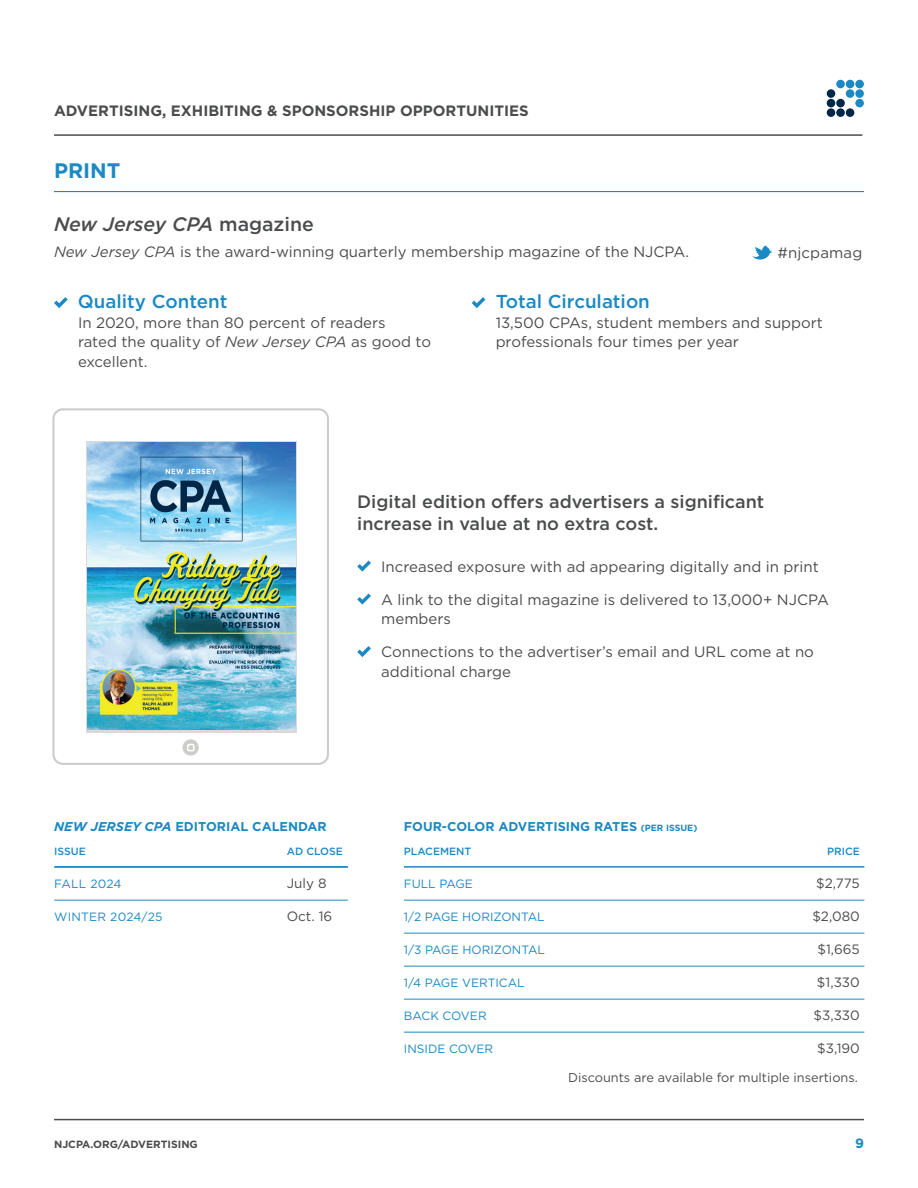
<style>
.page{position:relative;width:918px;height:1188px;background:#fff}
.page>*{position:absolute;margin:0;border:0;box-sizing:border-box;transform-origin:0 0}
.Subhead_title{font:700 21px "Gotham";color:#1b89c3}
.Body_Text{font:italic 500 19.5px "Gotham";color:#4b4c4d}
.Subhead_2{font:500 18.75px "Gotham";color:#1b89c3}
.Subhead_2-2{font:500 18px/22.5px "Gotham";color:#4b4c4d}
.Subhead_2-3{font:15px/19.5px "Gotham";color:#4b4c4d}
.Subhead_2-4{font:15px/19.5px "Gotham";color:#4d4d4f}
.Body_Text-2{font:15px "Gotham";color:#4b4c4d}
.t1{font:700 15px "Gotham";color:#4b4c4d}
.Rates{font:13.5px "Gotham";color:#4b4c4d}
.t2{font:700 13.5px "Gotham";color:#1b89c3}
.Subhead_title-2{font:700 12.75px "Gotham";color:#1b89c3}
.Rates-2{font:12.75px "Gotham";color:#4b4c4d}
.Rates-3{font:12px "Gotham";color:#1b89c3}
.Rates-4{font:12px "Gotham";letter-spacing:.02em;color:#1b89c3}
.Rates-5{font:500 10.5px "Gotham";color:#1b89c3}
.t3{font:700 10.5px "Gotham";color:#4b4c4d}
.s1{font-style:normal}
.s2{font-style:italic}
.s3{font-size:9px}
</style>
<div class="page">
<hr style="left:54px;top:1119px;width:810px;height:1px;background:#4b4c4d">
<hr style="left:54px;top:134px;width:808px;height:2px;background:#4b4c4d">
<div style="left:827px;top:89px;width:8px;height:9px;background:#002748;border-radius:50%"></div>
<div style="left:827px;top:99px;width:8px;height:8px;background:#002748;border-radius:50%"></div>
<div style="left:836px;top:80px;width:9px;height:8px;background:#1b89c3;border-radius:50%"></div>
<div style="left:846px;top:80px;width:8px;height:8px;background:#1b89c3;border-radius:50%"></div>
<div style="left:855px;top:80px;width:9px;height:8px;background:#1b89c3;border-radius:50%"></div>
<div style="left:846px;top:89px;width:8px;height:9px;background:#1b89c3;border-radius:50%"></div>
<div style="left:855px;top:89px;width:9px;height:9px;background:#1b89c3;border-radius:50%"></div>
<div style="left:836px;top:99px;width:9px;height:8px;background:#002748;border-radius:50%"></div>
<div style="left:855px;top:99px;width:9px;height:8px;background:#1b89c3;border-radius:50%"></div>
<div style="left:827px;top:108px;width:8px;height:9px;background:#002748;border-radius:50%"></div>
<div style="left:836px;top:108px;width:9px;height:9px;background:#002748;border-radius:50%"></div>
<div style="left:846px;top:108px;width:8px;height:9px;background:#002748;border-radius:50%"></div>
<hr style="left:54px;top:191px;width:810px;height:1px;background:#1b89c3">
<svg style="left:54px;top:297px;width:14px;height:11px"></svg>
<svg style="left:472px;top:297px;width:13px;height:11px"></svg>
<svg style="left:752px;top:246px;width:20px;height:14px"></svg>
<hr style="left:54px;top:866px;width:294px;height:2px;background:#1b89c3">
<hr style="left:54px;top:900px;width:294px;height:1px;background:#1b89c3">
<hr style="left:404px;top:866px;width:460px;height:2px;background:#1b89c3">
<hr style="left:404px;top:900px;width:460px;height:1px;background:#1b89c3">
<hr style="left:404px;top:933px;width:460px;height:1px;background:#1b89c3">
<hr style="left:404px;top:966px;width:460px;height:1px;background:#1b89c3">
<hr style="left:404px;top:999px;width:460px;height:1px;background:#1b89c3">
<hr style="left:404px;top:1032px;width:460px;height:1px;background:#1b89c3">
<svg style="left:357px;top:561px;width:14px;height:11px"></svg>
<svg style="left:357px;top:594px;width:14px;height:11px"></svg>
<svg style="left:357px;top:646px;width:14px;height:11px"></svg>
<svg style="left:52px;top:408px;width:277px;height:357px;background:#d3d3d2"></svg>
<div style="left:55px;top:410px;width:272px;height:353px;background:#fff;border-radius:8px"></div>
<svg style="left:183px;top:739px;width:16px;height:17px"></svg>
<svg style="left:86px;top:441px;width:211px;height:291px;background:#bccad5"></svg>
<img style="left:87px;top:443px;width:208px;height:287px">
<p class="t1" style="left:54px;top:100px;width:476px">ADVERTISING, EXHIBITING &amp; SPONSORSHIP OPPORTUNITIES</p>
<p class="Subhead_title" style="left:54px;top:156px;width:68px">PRINT</p>
<p class="Body_Text" style="left:54px;top:211px;width:262px">New Jersey CPA <span class="s1">magazine</span></p>
<p class="Body_Text-2" style="left:54px;top:242px;width:637px"><span class="s2">New Jersey CPA</span> is the award-winning quarterly membership magazine of the NJCPA.</p>
<p class="Subhead_2" style="left:78px;top:289px;width:151px">Quality Content</p>
<p class="Subhead_2-4" style="left:78px;top:312px;width:355px">In 2020, more than 80 percent of readers<br>rated the quality of <span class="s2">New Jersey CPA</span> as good to excellent.</p>
<p class="Subhead_2-3" style="left:777px;top:242px;width:87px">#njcpamag</p>
<p class="Subhead_2" style="left:496px;top:289px;width:156px">Total Circulation</p>
<p class="Subhead_2-3" style="left:496px;top:312px;width:329px">13,500 CPAs, student members and support professionals four times per year</p>
<p class="Subhead_2-2" style="left:357px;top:490px;width:409px">Digital edition offers advertisers a significant increase in value at no extra cost.</p>
<p class="Subhead_2-3" style="left:381px;top:556px;width:439px">Increased exposure with ad appearing digitally and in print</p>
<p class="Subhead_2-3" style="left:381px;top:589px;width:449px">A link to the digital magazine is delivered to 13,000+ NJCPA members</p>
<p class="Subhead_2-3" style="left:381px;top:642px;width:434px">Connections to the advertiser’s email and URL come at no additional charge</p>
<p class="Subhead_title-2" style="left:54px;top:818px;width:274px"><span class="s2">NEW JERSEY CPA</span> EDITORIAL CALENDAR</p>
<p class="Subhead_title-2" style="left:404px;top:818px;width:295px">FOUR-COLOR ADVERTISING RATES <span class="s3">(PER ISSUE)</span></p>
<p class="Rates-5" style="left:404px;top:844px;width:69px">PLACEMENT</p>
<p class="Rates-5" style="left:827px;top:844px;width:34px">PRICE</p>
<p class="Rates-3" style="left:404px;top:876px;width:71px">FULL PAGE</p>
<p class="Rates" style="left:816px;top:874px;width:45px">$2,775</p>
<p class="Rates-3" style="left:404px;top:909px;width:142px">1/2 PAGE HORIZONTAL</p>
<p class="Rates" style="left:812px;top:907px;width:49px">$2,080</p>
<p class="Rates-3" style="left:404px;top:942px;width:143px">1/3 PAGE HORIZONTAL</p>
<p class="Rates" style="left:817px;top:940px;width:44px">$1,665</p>
<p class="Rates-3" style="left:404px;top:975px;width:122px">1/4 PAGE VERTICAL</p>
<p class="Rates" style="left:817px;top:973px;width:44px">$1,330</p>
<p class="Rates-3" style="left:404px;top:1008px;width:84px">BACK COVER</p>
<p class="Rates" style="left:814px;top:1006px;width:48px">$3,330</p>
<p class="Rates-3" style="left:404px;top:1041px;width:91px">INSIDE COVER</p>
<p class="Rates" style="left:817px;top:1039px;width:44px">$3,190</p>
<p class="Rates-5" style="left:54px;top:844px;width:33px">ISSUE</p>
<p class="Rates-5" style="left:287px;top:844px;width:58px">AD CLOSE</p>
<p class="Rates-3" style="left:54px;top:876px;width:69px">FALL 2024</p>
<p class="Rates" style="left:287px;top:874px;width:41px">July 8</p>
<p class="Rates-4" style="left:54px;top:909px;width:110px">WINTER 2024/25</p>
<p class="Rates" style="left:287px;top:907px;width:47px">Oct. 16</p>
<p class="Rates-2" style="left:568px;top:1070px;width:291px">Discounts are available for multiple insertions.</p>
<p class="t3" style="left:54px;top:1137px;width:145px">NJCPA.ORG/ADVERTISING</p>
<p class="t2" style="left:855px;top:1134px;width:10px">9</p>
</div>
